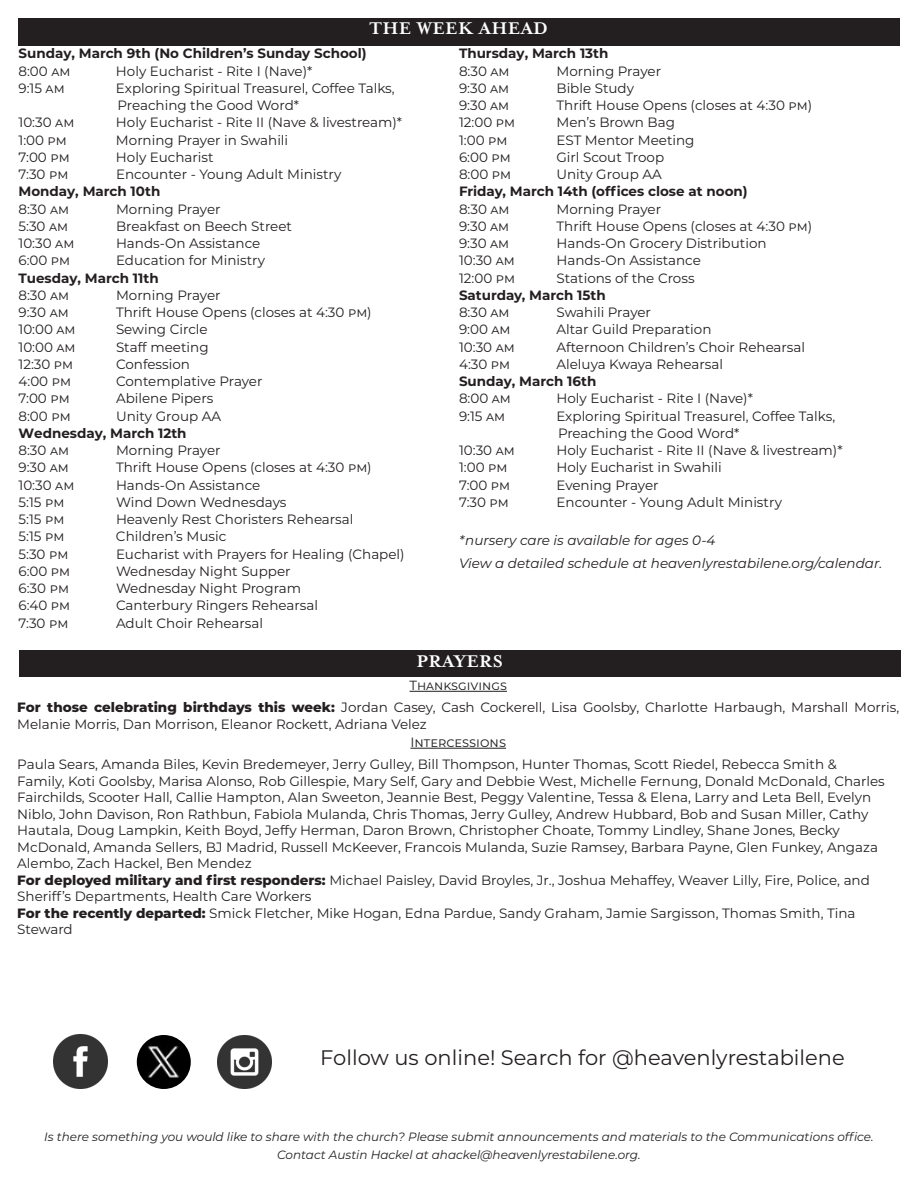
<style>
.page{position:relative;width:918px;height:1188px;background:#fff}
.page>*{position:absolute;margin:0;border:0;box-sizing:border-box;transform-origin:0 0}
.t1{font:21px "Montserrat";color:#231f20}
.t2{font:700 19.5px "Mrs Eaves OT";letter-spacing:.02em;color:#fff}
.t3{font:13.5px/16.5px "Montserrat";color:#231f20}
.t4{font:700 13.5px "Montserrat";color:#231f20}
.t5{font:italic 13.5px/23.2px "Montserrat";color:#231f20}
.t6{font:13.2px "Montserrat";color:#231f20}
.t7{font:italic 12px "Montserrat";color:#231f20}
.s1{font-weight:800}
</style>
<div class="page">
<div style="left:19px;top:651px;width:882px;height:26px;background:#231f20"></div>
<hr style="left:410px;top:691px;width:97px;height:1px;background:#231f20">
<hr style="left:410px;top:748px;width:96px;height:1px;background:#231f20">
<div style="left:18px;top:18px;width:882px;height:27px;background:#231f20"></div>
<img style="left:218px;top:1035px;width:54px;height:54px">
<img style="left:54px;top:1034px;width:54px;height:54px">
<img style="left:137px;top:1035px;width:54px;height:54px;border-radius:27px">
<p class="t2" style="left:370px;top:17px;width:180px">THE WEEK AHEAD</p>
<p class="t4" style="left:19px;top:44px;width:350px">Sunday, March 9th (No Children’s Sunday School)</p>
<p class="t3" style="left:19px;top:62px;width:53px">8:00 am</p>
<p class="t3" style="left:116px;top:62px;width:198px">Holy Eucharist - Rite I (Nave)*</p>
<p class="t3" style="left:19px;top:79px;width:48px">9:15 am</p>
<p class="t3" style="left:116px;top:79px;width:280px">Exploring Spiritual Treasurel, Coffee Talks,</p>
<p class="t3" style="left:118px;top:97px;width:183px">Preaching the Good Word*</p>
<p class="t3" style="left:19px;top:114px;width:57px">10:30 am</p>
<p class="t3" style="left:116px;top:114px;width:288px">Holy Eucharist - Rite II (Nave &amp; livestream)*</p>
<p class="t3" style="left:19px;top:131px;width:50px">1:00 pm</p>
<p class="t3" style="left:116px;top:131px;width:174px">Morning Prayer in Swahili</p>
<p class="t3" style="left:19px;top:148px;width:53px">7:00 pm</p>
<p class="t3" style="left:116px;top:148px;width:99px">Holy Eucharist</p>
<p class="t3" style="left:19px;top:166px;width:51px">7:30 pm</p>
<p class="t3" style="left:116px;top:166px;width:227px">Encounter - Young Adult Ministry</p>
<p class="t4" style="left:19px;top:182px;width:143px">Monday, March 10th</p>
<p class="t3" style="left:19px;top:200px;width:52px">8:30 am</p>
<p class="t3" style="left:116px;top:200px;width:106px">Morning Prayer</p>
<p class="t3" style="left:19px;top:217px;width:51px">5:30 am</p>
<p class="t3" style="left:116px;top:217px;width:178px">Breakfast on Beech Street</p>
<p class="t3" style="left:19px;top:235px;width:57px">10:30 am</p>
<p class="t3" style="left:116px;top:235px;width:146px">Hands-On Assistance</p>
<p class="t3" style="left:19px;top:252px;width:53px">6:00 pm</p>
<p class="t3" style="left:116px;top:252px;width:151px">Education for Ministry</p>
<p class="t4" style="left:19px;top:268px;width:142px">Tuesday, March 11th</p>
<p class="t3" style="left:19px;top:286px;width:52px">8:30 am</p>
<p class="t3" style="left:116px;top:286px;width:106px">Morning Prayer</p>
<p class="t3" style="left:19px;top:304px;width:52px">9:30 am</p>
<p class="t3" style="left:116px;top:304px;width:257px">Thrift House Opens (closes at 4:30 pm)</p>
<p class="t3" style="left:19px;top:321px;width:59px">10:00 am</p>
<p class="t3" style="left:116px;top:321px;width:93px">Sewing Circle</p>
<p class="t3" style="left:19px;top:338px;width:59px">10:00 am</p>
<p class="t3" style="left:116px;top:338px;width:94px">Staff meeting</p>
<p class="t3" style="left:19px;top:355px;width:56px">12:30 pm</p>
<p class="t3" style="left:116px;top:355px;width:76px">Confession</p>
<p class="t3" style="left:19px;top:373px;width:54px">4:00 pm</p>
<p class="t3" style="left:116px;top:373px;width:148px">Contemplative Prayer</p>
<p class="t3" style="left:19px;top:390px;width:53px">7:00 pm</p>
<p class="t3" style="left:116px;top:390px;width:99px">Abilene Pipers</p>
<p class="t3" style="left:19px;top:407px;width:54px">8:00 pm</p>
<p class="t3" style="left:116px;top:407px;width:107px">Unity Group AA</p>
<p class="t4" style="left:19px;top:423px;width:170px">Wednesday, March 12th</p>
<p class="t3" style="left:19px;top:442px;width:52px">8:30 am</p>
<p class="t3" style="left:116px;top:442px;width:106px">Morning Prayer</p>
<p class="t3" style="left:19px;top:459px;width:52px">9:30 am</p>
<p class="t3" style="left:116px;top:459px;width:257px">Thrift House Opens (closes at 4:30 pm)</p>
<p class="t3" style="left:19px;top:476px;width:57px">10:30 am</p>
<p class="t3" style="left:116px;top:476px;width:146px">Hands-On Assistance</p>
<p class="t3" style="left:19px;top:493px;width:47px">5:15 pm</p>
<p class="t3" style="left:116px;top:493px;width:172px">Wind Down Wednesdays</p>
<p class="t3" style="left:19px;top:511px;width:47px">5:15 pm</p>
<p class="t3" style="left:116px;top:511px;width:239px">Heavenly Rest Choristers Rehearsal</p>
<p class="t3" style="left:19px;top:528px;width:47px">5:15 pm</p>
<p class="t3" style="left:116px;top:528px;width:112px">Children’s Music</p>
<p class="t3" style="left:19px;top:545px;width:51px">5:30 pm</p>
<p class="t3" style="left:116px;top:545px;width:290px">Eucharist with Prayers for Healing (Chapel)</p>
<p class="t3" style="left:19px;top:562px;width:53px">6:00 pm</p>
<p class="t3" style="left:116px;top:562px;width:176px">Wednesday Night Supper</p>
<p class="t3" style="left:19px;top:580px;width:52px">6:30 pm</p>
<p class="t3" style="left:116px;top:580px;width:187px">Wednesday Night Program</p>
<p class="t3" style="left:19px;top:597px;width:53px">6:40 pm</p>
<p class="t3" style="left:116px;top:597px;width:204px">Canterbury Ringers Rehearsal</p>
<p class="t3" style="left:19px;top:614px;width:51px">7:30 pm</p>
<p class="t3" style="left:116px;top:614px;width:149px">Adult Choir Rehearsal</p>
<p class="t4" style="left:459px;top:44px;width:151px">Thursday, March 13th</p>
<p class="t3" style="left:459px;top:62px;width:52px">8:30 am</p>
<p class="t3" style="left:556px;top:62px;width:106px">Morning Prayer</p>
<p class="t3" style="left:459px;top:79px;width:52px">9:30 am</p>
<p class="t3" style="left:556px;top:79px;width:79px">Bible Study</p>
<p class="t3" style="left:459px;top:97px;width:52px">9:30 am</p>
<p class="t3" style="left:556px;top:97px;width:257px">Thrift House Opens (closes at 4:30 pm)</p>
<p class="t3" style="left:459px;top:114px;width:58px">12:00 pm</p>
<p class="t3" style="left:556px;top:114px;width:120px">Men’s Brown Bag</p>
<p class="t3" style="left:459px;top:131px;width:50px">1:00 pm</p>
<p class="t3" style="left:556px;top:131px;width:140px">EST Mentor Meeting</p>
<p class="t3" style="left:459px;top:148px;width:53px">6:00 pm</p>
<p class="t3" style="left:556px;top:148px;width:109px">Girl Scout Troop</p>
<p class="t3" style="left:459px;top:166px;width:54px">8:00 pm</p>
<p class="t3" style="left:556px;top:166px;width:107px">Unity Group AA</p>
<p class="t4" style="left:459px;top:182px;width:290px">Friday, March 14th (offices close at noon)</p>
<p class="t3" style="left:459px;top:200px;width:52px">8:30 am</p>
<p class="t3" style="left:556px;top:200px;width:106px">Morning Prayer</p>
<p class="t3" style="left:459px;top:217px;width:52px">9:30 am</p>
<p class="t3" style="left:556px;top:217px;width:257px">Thrift House Opens (closes at 4:30 pm)</p>
<p class="t3" style="left:459px;top:235px;width:52px">9:30 am</p>
<p class="t3" style="left:556px;top:235px;width:212px">Hands-On Grocery Distribution</p>
<p class="t3" style="left:459px;top:252px;width:57px">10:30 am</p>
<p class="t3" style="left:556px;top:252px;width:146px">Hands-On Assistance</p>
<p class="t3" style="left:459px;top:269px;width:58px">12:00 pm</p>
<p class="t3" style="left:556px;top:269px;width:140px">Stations of the Cross</p>
<p class="t4" style="left:459px;top:285px;width:148px">Saturday, March 15th</p>
<p class="t3" style="left:459px;top:304px;width:52px">8:30 am</p>
<p class="t3" style="left:556px;top:304px;width:96px">Swahili Prayer</p>
<p class="t3" style="left:459px;top:321px;width:53px">9:00 am</p>
<p class="t3" style="left:556px;top:321px;width:157px">Altar Guild Preparation</p>
<p class="t3" style="left:459px;top:338px;width:57px">10:30 am</p>
<p class="t3" style="left:556px;top:338px;width:250px">Afternoon Children’s Choir Rehearsal</p>
<p class="t3" style="left:459px;top:355px;width:53px">4:30 pm</p>
<p class="t3" style="left:556px;top:355px;width:168px">Aleluya Kwaya Rehearsal</p>
<p class="t4" style="left:459px;top:372px;width:139px">Sunday, March 16th</p>
<p class="t3" style="left:459px;top:390px;width:53px">8:00 am</p>
<p class="t3" style="left:556px;top:390px;width:198px">Holy Eucharist - Rite I (Nave)*</p>
<p class="t3" style="left:459px;top:407px;width:48px">9:15 am</p>
<p class="t3" style="left:556px;top:407px;width:280px;line-height:17.2px">Exploring Spiritual Treasurel, Coffee Talks,<br>Preaching the Good Word*</p>
<p class="t3" style="left:459px;top:442px;width:57px">10:30 am</p>
<p class="t3" style="left:556px;top:442px;width:288px">Holy Eucharist - Rite II (Nave &amp; livestream)*</p>
<p class="t3" style="left:459px;top:459px;width:50px">1:00 pm</p>
<p class="t3" style="left:556px;top:459px;width:167px">Holy Eucharist in Swahili</p>
<p class="t3" style="left:459px;top:476px;width:53px">7:00 pm</p>
<p class="t3" style="left:556px;top:476px;width:104px">Evening Prayer</p>
<p class="t3" style="left:459px;top:493px;width:51px">7:30 pm</p>
<p class="t3" style="left:556px;top:493px;width:227px">Encounter - Young Adult Ministry</p>
<p class="t5" style="left:459px;top:528px;width:425px">*nursery care is available for ages 0-4<br>View a detailed schedule at heavenlyrestabilene.org/calendar.</p>
<p class="t2" style="left:416px;top:650px;width:88px">PRAYERS</p>
<p class="t6" style="left:410px;top:676px;width:99px">Thanksgivings</p>
<p class="t3" style="left:17px;top:699px;width:884px"><span class="s1">For those celebrating birthdays this week:</span> Jordan Casey, Cash Cockerell, Lisa Goolsby, Charlotte Harbaugh, Marshall Morris,<br>Melanie Morris, Dan Morrison, Eleanor Rockett, Adriana Velez</p>
<p class="t3" style="left:410px;top:733px;width:97px">Intercessions</p>
<p class="t3" style="left:17px;top:756px;width:869px">Paula Sears, Amanda Biles, Kevin Bredemeyer, Jerry Gulley, Bill Thompson, Hunter Thomas, Scott Riedel, Rebecca Smith &amp; Family, Koti Goolsby, Marisa Alonso, Rob Gillespie, Mary Self, Gary and Debbie West, Michelle Fernung, Donald McDonald, Charles Fairchilds, Scooter Hall, Callie Hampton, Alan Sweeton, Jeannie Best, Peggy Valentine, Tessa &amp; Elena, Larry and Leta Bell, Evelyn Niblo, John Davison, Ron Rathbun, Fabiola Mulanda, Chris Thomas, Jerry Gulley, Andrew Hubbard, Bob and Susan Miller, Cathy Hautala, Doug Lampkin, Keith Boyd, Jeffy Herman, Daron Brown, Christopher Choate, Tommy Lindley, Shane Jones, Becky McDonald, Amanda Sellers, BJ Madrid, Russell McKeever, Francois Mulanda, Suzie Ramsey, Barbara Payne, Glen Funkey, Angaza Alembo, Zach Hackel, Ben Mendez</p>
<p class="t3" style="left:17px;top:871px;width:854px"><span class="s1">For deployed military and first responders:</span> Michael Paisley, David Broyles, Jr., Joshua Mehaffey, Weaver Lilly, Fire, Police, and Sheriff’s Departments, Health Care Workers<br><span class="s1">For the recently departed:</span> Smick Fletcher, Mike Hogan, Edna Pardue, Sandy Graham, Jamie Sargisson, Thomas Smith, Tina Steward</p>
<p class="t1" style="left:320px;top:1044px;width:526px">Follow us online! Search for @heavenlyrestabilene</p>
<p class="t7" style="left:44px;top:1128px;width:831px">Is there something you would like to share with the church? Please submit announcements and materials to the Communications office.</p>
<p class="t7" style="left:277px;top:1146px;width:365px">Contact Austin Hackel at ahackel@heavenlyrestabilene.org.</p>
</div>
